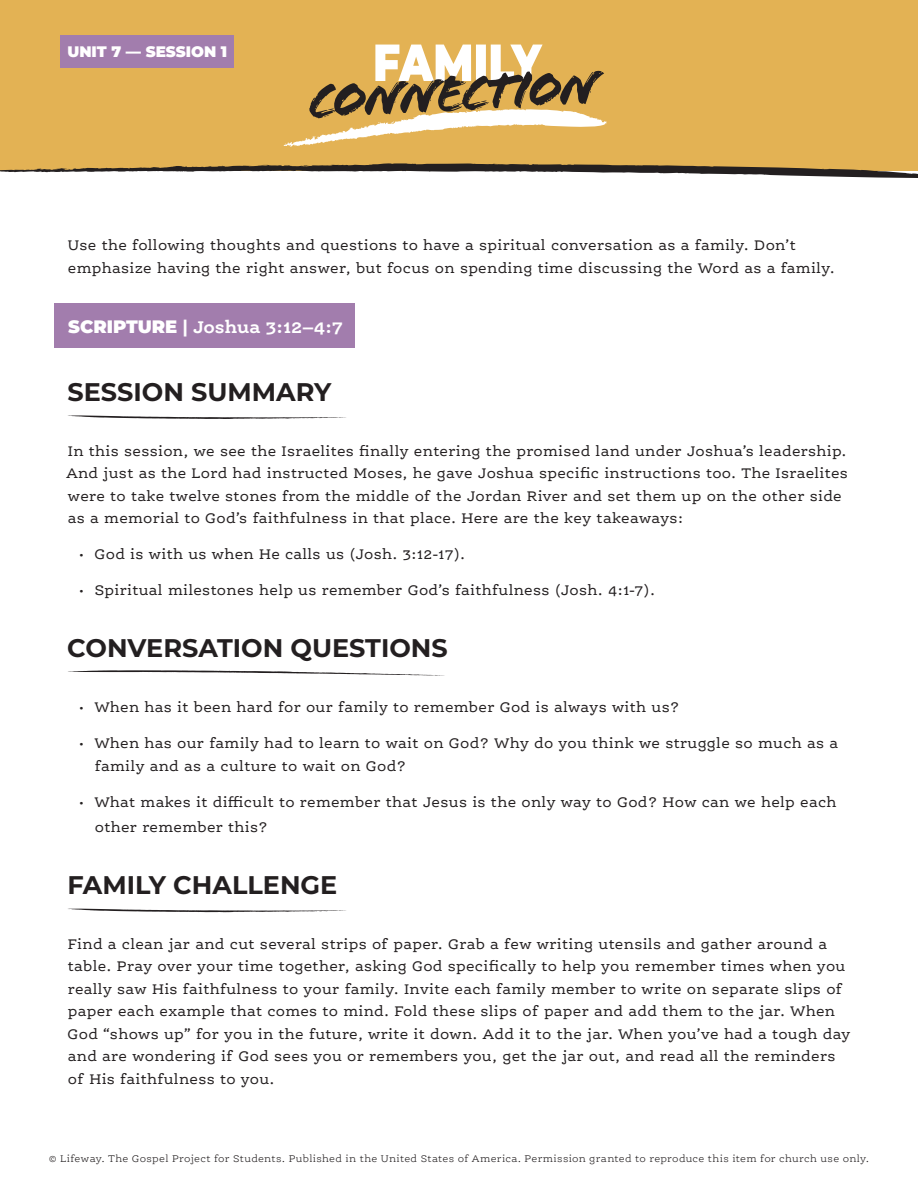
<style>
.page{position:relative;width:918px;height:1188px;background:#fff}
.page>*{position:absolute;margin:0;border:0;box-sizing:border-box;transform-origin:0 0}
.Subheaders{font:700 25.5px "Montserrat";color:#231f20}
.t1{font:700 18px "Ernestine Pro";color:#fff}
.t2{font:900 15.15px "Montserrat";color:#fff}
.Paragraph_Copy{font:15px/22.5px "Ernestine Pro";letter-spacing:.02em;color:#231f20}
.t3{font:300 10.5px "Ernestine Pro";letter-spacing:.025em;color:#231f20}
.s1{font-family:"Montserrat";font-weight:900}
.s2{font-family:"Montserrat"}
.s3{font-weight:700}
</style>
<div class="page">
<div style="left:0;top:0;width:918px;height:171px;background:#e3b254"></div>
<svg style="left:284px;top:45px;width:323px;height:102px"></svg>
<svg style="left:0;top:163px;width:918px;height:15px"></svg>
<div style="left:54px;top:304px;width:300px;height:44px;background:#a27dad"></div>
<svg style="left:68px;top:415px;width:278px;height:4px"></svg>
<svg style="left:68px;top:670px;width:377px;height:6px"></svg>
<svg style="left:69px;top:909px;width:277px;height:4px"></svg>
<div style="left:61px;top:36px;width:173px;height:32px;background:#a27dad"></div>
<p class="t2" style="left:68px;top:41px;width:161px">UNIT 7 — SESSION 1</p>
<p class="Paragraph_Copy" style="left:68px;top:234px;width:769px">Use the following thoughts and questions to have a spiritual conversation as a family. Don’t emphasize having the right answer, but focus on spending time discussing the Word as a family.</p>
<p class="t1" style="left:68px;top:316px;width:276px"><span class="s1">SCRIPTURE</span> <span class="s2">|</span> Joshua 3:12–4:7</p>
<p class="Subheaders" style="left:68px;top:374px;width:265px">SESSION SUMMARY</p>
<p class="Paragraph_Copy" style="left:67px;top:439px;width:783px">In this session, we see the Israelites finally entering the promised land under Joshua’s leadership.<br>And just as the Lord had instructed Moses, he gave Joshua specific instructions too. The Israelites were to take twelve stones from the middle of the Jordan River and set them up on the other side as a memorial to God’s faithfulness in that place. Here are the key takeaways:</p>
<p class="Paragraph_Copy" style="left:79px;top:543px;width:388px"><span class="s3">·</span> God is with us when He calls us (Josh. 3:12-17).</p>
<p class="Paragraph_Copy" style="left:79px;top:579px;width:578px"><span class="s3">·</span> Spiritual milestones help us remember God’s faithfulness (Josh. 4:1-7).</p>
<p class="Subheaders" style="left:67px;top:630px;width:382px">CONVERSATION QUESTIONS</p>
<p class="Paragraph_Copy" style="left:79px;top:696px;width:602px"><span class="s3">·</span> When has it been hard for our family to remember God is always with us?</p>
<p class="Paragraph_Copy" style="left:95px;top:732px;width:745px;text-indent:-16px"><span class="s3">·</span> When has our family had to learn to wait on God? Why do you think we struggle so much as a family and as a culture to wait on God?</p>
<p class="Paragraph_Copy" style="left:95px;top:789px;width:743px;line-height:25.2px;text-indent:-16px"><span class="s3">·</span> What makes it difficult to remember that Jesus is the only way to God? How can we help each other remember this?</p>
<p class="Subheaders" style="left:67px;top:867px;width:271px">FAMILY CHALLENGE</p>
<p class="Paragraph_Copy" style="left:68px;top:932px;width:784px">Find a clean jar and cut several strips of paper. Grab a few writing utensils and gather around a table. Pray over your time together, asking God specifically to help you remember times when you really saw His faithfulness to your family. Invite each family member to write on separate slips of paper each example that comes to mind. Fold these slips of paper and add them to the jar. When God “shows up” for you in the future, write it down. Add it to the jar. When you’ve had a tough day and are wondering if God sees you or remembers you, get the jar out, and read all the reminders of His faithfulness to you.</p>
<p class="t3" style="left:49px;top:1152px;width:822px">© Lifeway. The Gospel Project for Students. Published in the United States of America. Permission granted to reproduce this item for church use only.</p>
</div>
